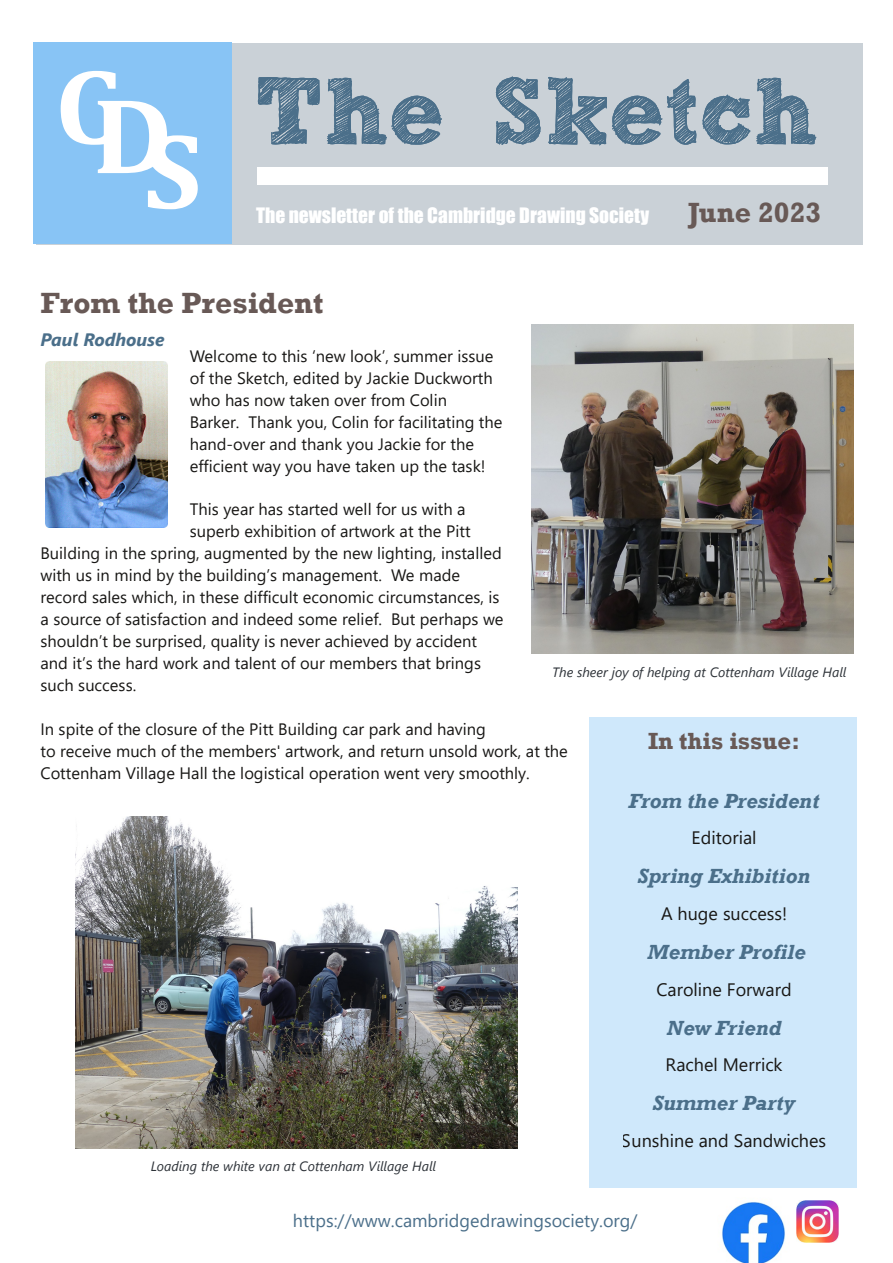
<style>
.page{position:relative;width:893px;height:1263px;background:#fff}
.page>*{position:absolute;margin:0;border:0;box-sizing:border-box;transform-origin:0 0}
.t1{font:700 108.3px "Cambria";color:#fff;scale:1.05 1}
.t2{font:700 94.5px "freeversion Sketch Block";color:#4b6f8a}
.t3{font:700 30px "Rockwell";color:#685956}
.t4{font:700 28.5px "Rockwell";color:#685956}
.t5{font:700 24px "Rockwell";color:#685956}
.t6{font:italic 700 21px "Rockwell";letter-spacing:.005em;color:#4b6f8a}
.t7{font:19.5px "Impact";color:#fff}
.t8{font:18px "Segoe UI";color:#181715}
.t9{font:18px "Segoe UI";letter-spacing:.005em;color:#4b6f8a}
.t10{font:italic 700 18px "Segoe UI";color:#4b6f8a}
.t11{font:16.5px/21.9px "Segoe UI";color:#181715}
.t12{font:italic 13.5px "Segoe UI";color:#2d3238}
</style>
<div class="page">
<img style="left:75px;top:816px;width:443px;height:332px">
<div style="left:36px;top:43px;width:826px;height:201px;background:#cad1d7"></div>
<div style="left:33px;top:43px;width:198px;height:201px;background:#88c4f5"></div>
<div style="left:257px;top:167px;width:571px;height:17px;background:#fff"></div>
<div style="left:590px;top:717px;width:267px;height:471px;background:#cfe8fb"></div>
<img style="left:722px;top:1201px;width:63px;height:62px">
<img style="left:797px;top:1200px;width:42px;height:42px">
<img style="left:531px;top:324px;width:322px;height:329px">
<img style="left:45px;top:362px;width:122px;height:166px">
<h1 class="t1" style="left:55px;top:70px;width:141px">CDS</h1>
<h2 class="t2" style="left:255px;top:73px;width:565px">The Sketch</h2>
<p class="t7" style="left:256px;top:203px;width:395px">The newsletter of the Cambridge Drawing Society</p>
<h3 class="t4" style="left:688px;top:195px;width:135px">June 2023</h3>
<h3 class="t3" style="left:40px;top:285px;width:284px">From the President</h3>
<p class="t10" style="left:40px;top:327px;width:125px">Paul Rodhouse</p>
<p class="t11" style="left:190px;top:344px;width:314px">Welcome to this ‘new look’, summer issue of the Sketch, edited by Jackie Duckworth who has now taken over from Colin<br>Barker. Thank you, Colin for facilitating the hand‐over and thank you Jackie for the efficient way you have taken up the task!</p>
<p class="t11" style="left:190px;top:498px;width:277px">This year has started well for us with a</p>
<p class="t11" style="left:190px;top:520px;width:282px">superb exhibition of artwork at the Pitt</p>
<p class="t11" style="left:40px;top:541px;width:463px">Building in the spring, augmented by the new lighting, installed</p>
<p class="t11" style="left:40px;top:563px;width:421px">with us in mind by the building’s management. We made</p>
<p class="t11" style="left:40px;top:585px;width:461px">record sales which, in these difficult economic circumstances, is</p>
<p class="t11" style="left:40px;top:607px;width:464px">a source of satisfaction and indeed some relief. But perhaps we</p>
<p class="t11" style="left:40px;top:629px;width:438px">shouldn’t be surprised, quality is never achieved by accident</p>
<p class="t11" style="left:40px;top:651px;width:442px">and it’s the hard work and talent of our members that brings</p>
<p class="t11" style="left:40px;top:673px;width:97px">such success.</p>
<p class="t11" style="left:40px;top:717px;width:529px">In spite of the closure of the Pitt Building car park and having<br>to receive much of the members' artwork, and return unsold work, at the<br>Cottenham Village Hall the logistical operation went very smoothly.</p>
<p class="t12" style="left:552px;top:662px;width:296px">The sheer joy of helping at Cottenham Village Hall</p>
<h3 class="t5" style="left:648px;top:726px;width:153px">In this issue:</h3>
<p class="t6" style="left:629px;top:788px;width:192px">From the President</p>
<p class="t8" style="left:692px;top:825px;width:66px">Editorial</p>
<p class="t6" style="left:637px;top:863px;width:174px">Spring Exhibition</p>
<p class="t8" style="left:661px;top:901px;width:128px">A huge success!</p>
<p class="t6" style="left:647px;top:939px;width:160px">Member Profile</p>
<p class="t8" style="left:656px;top:976px;width:137px">Caroline Forward</p>
<p class="t6" style="left:666px;top:1015px;width:116px">New Friend</p>
<p class="t8" style="left:666px;top:1052px;width:118px">Rachel Merrick</p>
<p class="t6" style="left:652px;top:1090px;width:144px">Summer Party</p>
<p class="t8" style="left:622px;top:1127px;width:206px">Sunshine and Sandwiches</p>
<p class="t12" style="left:151px;top:1156px;width:287px">Loading the white van at Cottenham Village Hall</p>
<p class="t9" style="left:293px;top:1207px;width:346px">https://www.cambridgedrawingsociety.org/</p>
</div>
